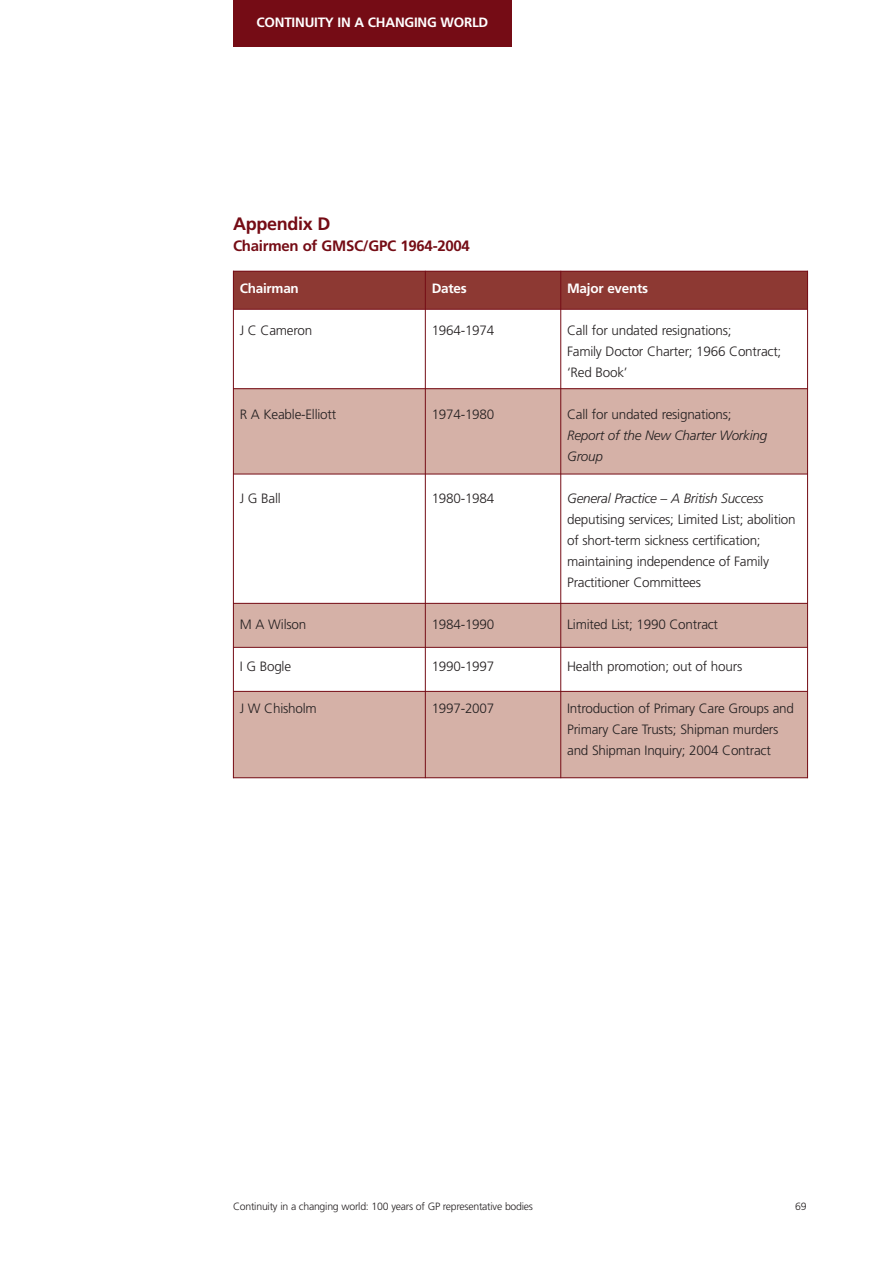
<style>
.page{position:relative;width:893px;height:1263px;background:#fff}
.page>*{position:absolute;margin:0;border:0;box-sizing:border-box;transform-origin:0 0}
.t1{font:700 18px "Frutiger";letter-spacing:-.02em;color:#750c15}
.t2{font:700 15px "Frutiger";letter-spacing:-.02em;color:#750c15}
.t3{font:300 13.5px/21px "Frutiger";letter-spacing:-.02em;color:#231f20}
.t4{font:italic 300 13.5px/21px "Frutiger";letter-spacing:-.02em;color:#231f20}
.t5{font:700 13.5px "Frutiger";letter-spacing:-.02em;color:#fff}
.t6{font:300 10.5px "Frutiger";letter-spacing:-.025em;color:#231f20}
</style>
<div class="page">
<div style="left:233px;top:0;width:279px;height:47px;background:#750c15"></div>
<div style="left:233px;top:271px;width:192px;height:38px;background:#8d3933"></div>
<div style="left:425px;top:271px;width:136px;height:38px;background:#8d3933"></div>
<div style="left:561px;top:271px;width:247px;height:38px;background:#8d3933"></div>
<div style="left:233px;top:389px;width:192px;height:85px;background:#d5b1a7"></div>
<div style="left:425px;top:389px;width:136px;height:85px;background:#d5b1a7"></div>
<div style="left:561px;top:389px;width:247px;height:85px;background:#d5b1a7"></div>
<div style="left:233px;top:603px;width:192px;height:44px;background:#d5b1a7"></div>
<div style="left:425px;top:603px;width:136px;height:44px;background:#d5b1a7"></div>
<div style="left:561px;top:603px;width:247px;height:44px;background:#d5b1a7"></div>
<div style="left:233px;top:691px;width:192px;height:87px;background:#d5b1a7"></div>
<div style="left:425px;top:691px;width:136px;height:87px;background:#d5b1a7"></div>
<div style="left:561px;top:691px;width:247px;height:87px;background:#d5b1a7"></div>
<hr style="left:233px;top:271px;width:1px;height:507px;background:#750c15">
<hr style="left:425px;top:271px;width:1px;height:507px;background:#750c15">
<hr style="left:560px;top:271px;width:1px;height:507px;background:#750c15">
<hr style="left:807px;top:271px;width:1px;height:507px;background:#750c15">
<hr style="left:233px;top:271px;width:575px;height:1px;background:#750c15">
<hr style="left:233px;top:309px;width:575px;height:1px;background:#750c15">
<hr style="left:233px;top:388px;width:575px;height:1px;background:#750c15">
<hr style="left:233px;top:474px;width:575px;height:1px;background:#750c15">
<hr style="left:233px;top:603px;width:575px;height:1px;background:#750c15">
<hr style="left:233px;top:647px;width:575px;height:1px;background:#750c15">
<hr style="left:233px;top:691px;width:575px;height:1px;background:#750c15">
<hr style="left:233px;top:777px;width:575px;height:1px;background:#750c15">
<p class="t5" style="left:257px;top:17px;width:233px">CONTINUITY IN A CHANGING WORLD</p>
<h1 class="t1" style="left:233px;top:216px;width:99px">Appendix D</h1>
<p class="t2" style="left:233px;top:240px;width:238px">Chairmen of GMSC/GPC 1964-2004</p>
<p class="t5" style="left:240px;top:283px;width:61px">Chairman</p>
<p class="t5" style="left:432px;top:283px;width:37px">Dates</p>
<p class="t5" style="left:567px;top:283px;width:83px">Major events</p>
<p class="t3" style="left:240px;top:321px;width:74px">J C Cameron</p>
<p class="t3" style="left:432px;top:321px;width:64px">1964-1974</p>
<p class="t3" style="left:567px;top:321px;width:216px">Call for undated resignations;<br>Family Doctor Charter; 1966 Contract; ‘Red Book’</p>
<p class="t3" style="left:240px;top:405px;width:98px">R A Keable-Elliott</p>
<p class="t3" style="left:432px;top:405px;width:64px">1974-1980</p>
<p class="t3" style="left:567px;top:405px;width:166px">Call for undated resignations;</p>
<p class="t4" style="left:567px;top:426px;width:202px">Report of the New Charter Working<br>Group</p>
<p class="t3" style="left:240px;top:489px;width:43px">J G Ball</p>
<p class="t3" style="left:432px;top:489px;width:64px">1980-1984</p>
<p class="t4" style="left:567px;top:489px;width:198px">General Practice – A British Success</p>
<p class="t3" style="left:567px;top:510px;width:230px">deputising services; Limited List; abolition of short-term sickness certification; maintaining independence of Family Practitioner Committees</p>
<p class="t3" style="left:240px;top:615px;width:68px">M A Wilson</p>
<p class="t3" style="left:432px;top:615px;width:64px">1984-1990</p>
<p class="t3" style="left:567px;top:615px;width:152px">Limited List; 1990 Contract</p>
<p class="t3" style="left:240px;top:657px;width:53px">I G Bogle</p>
<p class="t3" style="left:432px;top:657px;width:64px">1990-1997</p>
<p class="t3" style="left:567px;top:657px;width:177px">Health promotion; out of hours</p>
<p class="t3" style="left:240px;top:699px;width:78px">J W Chisholm</p>
<p class="t3" style="left:432px;top:699px;width:64px">1997-2007</p>
<p class="t3" style="left:567px;top:699px;width:228px">Introduction of Primary Care Groups and<br>Primary Care Trusts; Shipman murders and Shipman Inquiry; 2004 Contract</p>
<p class="t6" style="left:233px;top:1202px;width:301px">Continuity in a changing world: 100 years of GP representative bodies</p>
<p class="t6" style="left:795px;top:1202px;width:13px">69</p>
</div>
